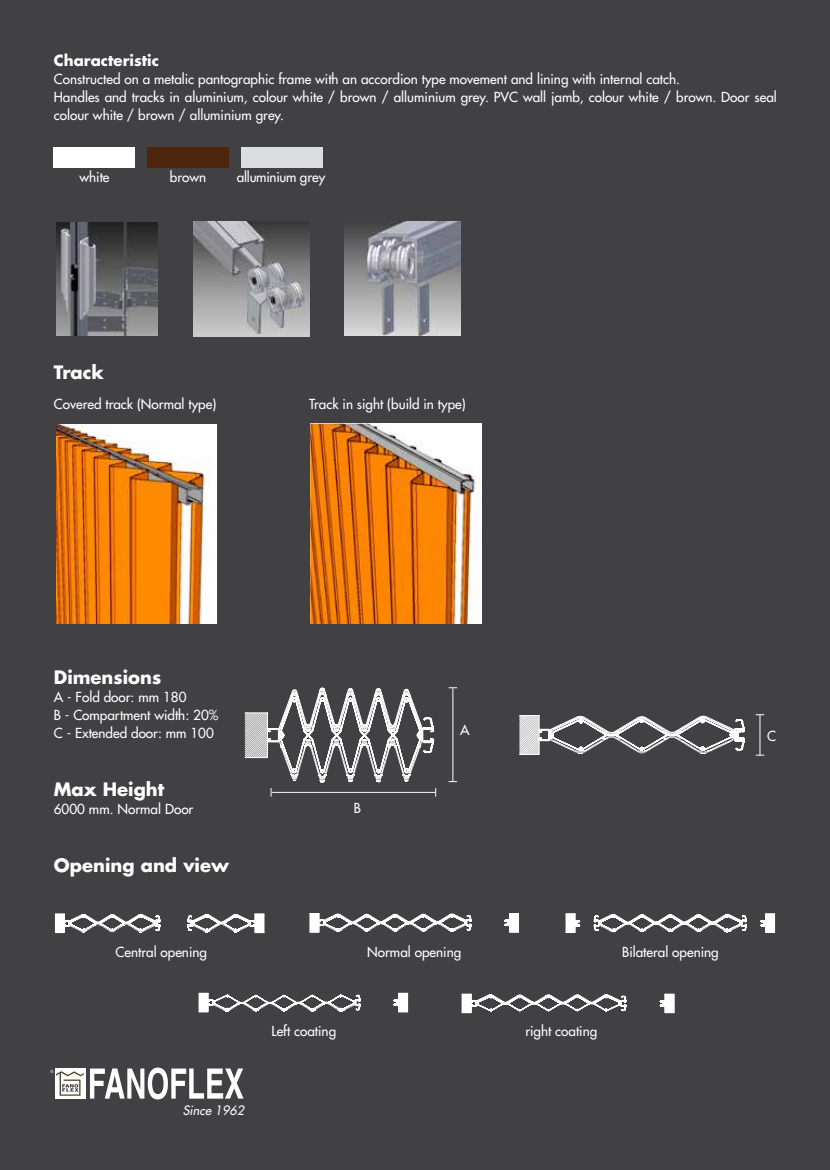
<style>
.page{position:relative;width:830px;height:1170px;background:#fff}
.page>*{position:absolute;margin:0;border:0;box-sizing:border-box;transform-origin:0 0}
.t1{font:700 18px "Futura";color:#fff}
.t2{font:700 15px "Futura";color:#fff}
.t3{font:13.5px/18px "Futura";color:#fff}
.t4{font:13.5px "Futura";letter-spacing:-.02em;color:#fff}
.t5{font:italic 12.6px "Futura";color:#fff}
</style>
<div class="page">
<div style="left:0;top:0;width:829px;height:1169px;background:#414042"></div>
<svg style="left:90px;top:1067px;width:153px;height:32px"></svg>
<svg style="left:55px;top:1068px;width:31px;height:30px"></svg>
<svg style="left:50px;top:1069px;width:34px;height:26px"></svg>
<svg style="left:519px;top:715px;width:225px;height:39px"></svg>
<hr style="left:759px;top:714px;width:1px;height:41px;background:#fff">
<svg style="left:244px;top:687px;width:192px;height:109px"></svg>
<hr style="left:272px;top:792px;width:163px;height:1px;background:#fff">
<hr style="left:452px;top:688px;width:1px;height:93px;background:#fff">
<img style="left:56px;top:222px;width:102px;height:113px">
<img style="left:193px;top:222px;width:116px;height:114px">
<img style="left:344px;top:222px;width:116px;height:113px">
<div style="left:54px;top:147px;width:81px;height:21px;background:#fff"></div>
<div style="left:147px;top:147px;width:81px;height:21px;background:#4e250d"></div>
<div style="left:241px;top:147px;width:81px;height:21px;background:#dcddde"></div>
<img style="left:56px;top:425px;width:160px;height:198px">
<img style="left:310px;top:424px;width:171px;height:199px">
<svg style="left:55px;top:913px;width:719px;height:21px"></svg>
<svg style="left:198px;top:992px;width:211px;height:20px"></svg>
<svg style="left:461px;top:993px;width:213px;height:19px"></svg>
<p class="t2" style="left:54px;top:50px;width:107px">Characteristic</p>
<p class="t3" style="left:54px;top:70px;width:724px">Constructed on a metalic pantographic frame with an accordion type movement and lining with internal catch.<br>Handles and tracks in aluminium, colour white / brown / alluminium grey. PVC wall jamb, colour white / brown. Door seal colour white / brown / alluminium grey.</p>
<p class="t3" style="left:79px;top:168px;width:32px">white</p>
<p class="t3" style="left:170px;top:168px;width:38px">brown</p>
<p class="t4" style="left:237px;top:168px;width:90px">alluminium grey</p>
<h1 class="t1" style="left:54px;top:360px;width:52px">Track</h1>
<p class="t3" style="left:54px;top:395px;width:164px">Covered track (Normal type)</p>
<p class="t3" style="left:309px;top:395px;width:158px">Track in sight (build in type)</p>
<h1 class="t1" style="left:54px;top:665px;width:109px">Dimensions</h1>
<p class="t3" style="left:54px;top:687px;width:166px">A - Fold door: mm 180<br>B - Compartment width: 20%<br>C - Extended door: mm 100</p>
<h1 class="t1" style="left:54px;top:777px;width:112px">Max Height</h1>
<p class="t3" style="left:54px;top:800px;width:141px">6000 mm. Normal Door</p>
<h1 class="t1" style="left:54px;top:852px;width:176px">Opening and view</h1>
<p class="t3" style="left:115px;top:943px;width:93px">Central opening</p>
<p class="t5" style="left:183px;top:1102px;width:63px">Since 1962</p>
<p class="t3" style="left:353px;top:798px;width:9px">B</p>
<p class="t3" style="left:460px;top:720px;width:11px">A</p>
<p class="t3" style="left:367px;top:943px;width:95px">Normal opening</p>
<p class="t3" style="left:621px;top:943px;width:98px">Bilateral opening</p>
<p class="t3" style="left:271px;top:1022px;width:66px">Left coating</p>
<p class="t3" style="left:525px;top:1022px;width:73px">right coating</p>
<p class="t3" style="left:766px;top:727px;width:10px">C</p>
</div>
